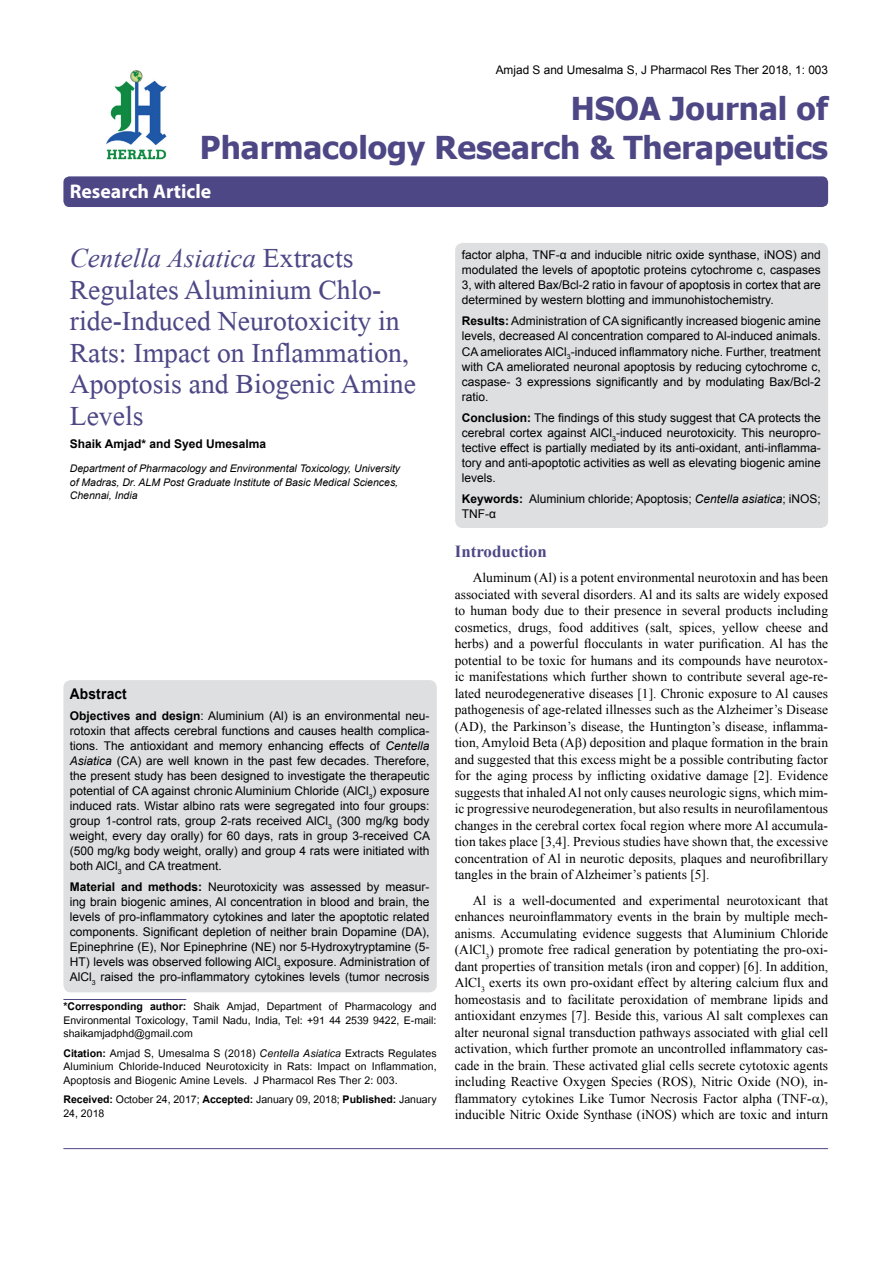
<style>
.page{position:relative;width:893px;height:1263px;background:#fff}
.page>*{position:absolute;margin:0;border:0;box-sizing:border-box;transform-origin:0 0}
.t1{font:41.25px/31.5px "Microsoft Himalaya";color:#4d4785}
.t2{font:700 31.5px/39px "Tahoma";color:#4d4785;text-align:right}
.t3{font:italic 27px "Times New Roman";color:#4d4785}
.t4{font:700 19.8px "Myriad Hebrew";color:#fff}
.t5{font:700 16.95px "Times New Roman";color:#4d4785}
.t6{font:700 14.85px "Arial";letter-spacing:.015em;color:#000;scale:.93 1}
.t7{font:14.7px/13.5px "Utsaah";color:#000;text-align:justify}
.t8{font:13.5px/16.5px "Times New Roman";color:#000;text-align:justify}
.t9{font:12px/15px "Arial";color:#000;text-align:justify}
.t10{font:700 12px "Arial";color:#000}
.t11{font:11.85px "Arial";color:#000}
.t12{font:italic 10.5px/13.5px "Arial";color:#000}
.s1{font-family:"Microsoft Himalaya";font-style:normal;font-size:41.25px}
.s2{font-weight:700}
.s3{font-style:italic}
</style>
<div class="page">
<div style="left:63px;top:176px;width:765px;height:31px;background:#4d4785;border-radius:6px"></div>
<hr style="left:63px;top:999px;width:123px;height:1px;background:#4d4785">
<img style="left:106px;top:70px;width:61px;height:90px">
<hr style="left:63px;top:1148px;width:765px;height:1px;background:#4d4785">
<div style="left:63px;top:680px;width:374px;height:312px;background:#dedfe0;border-radius:8px"></div>
<div style="left:455px;top:243px;width:373px;height:285px;background:#dedfe0;border-radius:8px"></div>
<p class="t11" style="left:496px;top:62px;width:334px">Amjad S and Umesalma S, J Pharmacol Res Ther 2018, 1: 003</p>
<h2 class="t2" style="left:200px;top:87px;width:630px">HSOA Journal of<br>Pharmacology Research &amp; Therapeutics</h2>
<h3 class="t4" style="left:70px;top:180px;width:143px">Research Article</h3>
<h3 class="t3" style="left:70px;top:240px;width:285px">Centella Asiatica <span class="s1">Extracts</span></h3>
<h1 class="t1" style="left:70px;top:269px;width:348px">Regulates Aluminium Chlo&shy;ride-Induced Neurotoxicity in<br>Rats: Impact on Inflammation,<br>Apoptosis and Biogenic Amine<br>Levels</h1>
<p class="t10" style="left:70px;top:436px;width:198px">Shaik Amjad* and Syed Umesalma</p>
<p class="t12" style="left:70px;top:462px;width:332px">Department of Pharmacology and Environmental Toxicology, University of Madras, Dr. ALM Post Graduate Institute of Basic Medical Sciences,<br>Chennai, India</p>
<p class="t6" style="left:70px;top:684px;width:63px">Abstract</p>
<p class="t9" style="left:70px;top:708px;width:362px"><span class="s2">Objectives and design</span>: Aluminium (Al) is an environmental neu&shy;rotoxin that affects cerebral functions and causes health complica&shy;tions. The antioxidant and memory enhancing effects of <span class="s3">Centella Asiatica</span> (CA) are well known in the past few decades. Therefore, the present study has been designed to investigate the therapeutic potential of CA against chronic Aluminium Chloride (AlCl<sub>3</sub>) exposure induced rats. Wistar albino rats were segregated into four groups: group 1-control rats, group 2-rats received AlCl<sub>3</sub> (300 mg/kg body weight, every day orally) for 60 days, rats in group 3-received CA (500 mg/kg body weight, orally) and group 4 rats were initiated with both AlCl<sub>3</sub> and CA treatment.</p>
<p class="t9" style="left:70px;top:879px;width:361px"><span class="s2">Material and methods:</span> Neurotoxicity was assessed by measur&shy;ing brain biogenic amines, Al concentration in blood and brain, the levels of pro-inflammatory cytokines and later the apoptotic related components. Significant depletion of neither brain Dopamine (DA), Epinephrine (E), Nor Epinephrine (NE) nor 5-Hydroxytryptamine (5- HT) levels was observed following AlCl<sub>3</sub> exposure. Administration of AlCl<sub>3</sub> raised the pro-inflammatory cytokines levels (tumor necrosis</p>
<p class="t7" style="left:63px;top:1001px;width:375px"><span class="s2">*Corresponding author:</span> Shaik Amjad, Department of Pharmacology and Environmental Toxicology, Tamil Nadu, India, Tel: +91 44 2539 9422, E-mail: shaikamjadphd@gmail.com</p>
<p class="t7" style="left:63px;top:1047px;width:375px"><span class="s2">Citation:</span> Amjad S, Umesalma S (2018) <span class="s3">Centella Asiatica</span> Extracts Regulates Aluminium Chloride-Induced Neurotoxicity in Rats: Impact on Inflammation, Apoptosis and Biogenic Amine Levels. J Pharmacol Res Ther 2: 003.</p>
<p class="t7" style="left:63px;top:1094px;width:375px"><span class="s2">Received:</span> October 24, 2017; <span class="s2">Accepted:</span> January 09, 2018; <span class="s2">Published:</span> January<br>24, 2018</p>
<p class="t9" style="left:462px;top:248px;width:361px">factor alpha, TNF-α and inducible nitric oxide synthase, iNOS) and modulated the levels of apoptotic proteins cytochrome c, caspases 3, with altered Bax/Bcl-2 ratio in favour of apoptosis in cortex that are determined by western blotting and immunohistochemistry.</p>
<p class="t9" style="left:462px;top:314px;width:361px"><span class="s2">Results:</span> Administration of CA significantly increased biogenic amine levels, decreased Al concentration compared to Al-induced animals.<br>CA ameliorates AlCl<sub>3</sub>-induced inflammatory niche. Further, treatment with CA ameliorated neuronal apoptosis by reducing cytochrome c, caspase- 3 expressions significantly and by modulating Bax/Bcl-2 ratio.</p>
<p class="t9" style="left:462px;top:410px;width:361px"><span class="s2">Conclusion:</span> The findings of this study suggest that CA protects the cerebral cortex against AlCl<sub>3</sub>-induced neurotoxicity. This neuropro&shy;tective effect is partially mediated by its anti-oxidant, anti-inflamma&shy;tory and anti-apoptotic activities as well as elevating biogenic amine levels.</p>
<p class="t9" style="left:462px;top:491px;width:361px"><span class="s2">Keywords:</span> Aluminium chloride; Apoptosis; <span class="s3">Centella asiatica</span>; iNOS;<br>TNF-α</p>
<p class="t5" style="left:455px;top:539px;width:93px">Introduction</p>
<p class="t8" style="left:455px;top:569px;width:375px;text-indent:18px">Aluminum (Al) is a potent environmental neurotoxin and has been associated with several disorders. Al and its salts are widely exposed to human body due to their presence in several products including cosmetics, drugs, food additives (salt, spices, yellow cheese and herbs) and a powerful flocculants in water purification. Al has the potential to be toxic for humans and its compounds have neurotox&shy;ic manifestations which further shown to contribute several age-re&shy;lated neurodegenerative diseases [1]. Chronic exposure to Al causes pathogenesis of age-related illnesses such as the Alzheimer’s Disease (AD), the Parkinson’s disease, the Huntington’s disease, inflamma&shy;tion, Amyloid Beta (A ) deposition and plaque formation in the brain and suggested that this excess might be a possible contributing factor for the aging process by inflicting oxidative damage [2]. Evidence suggests that inhaled Al not only causes neurologic signs, which mim&shy;ic progressive neurodegeneration, but also results in neurofilamentous changes in the cerebral cortex focal region where more Al accumula&shy;tion takes place [3,4]. Previous studies have shown that, the excessive concentration of Al in neurotic deposits, plaques and neurofibrillary tangles in the brain of Alzheimer’s patients [5].</p>
<p class="t8" style="left:455px;top:892px;width:375px;text-indent:18px">Al is a well-documented and experimental neurotoxicant that enhances neuroinflammatory events in the brain by multiple mech&shy;anisms. Accumulating evidence suggests that Aluminium Chloride (AlCl<sub>3</sub>) promote free radical generation by potentiating the pro-oxi&shy;dant properties of transition metals (iron and copper) [6]. In addition, AlCl<sub>3</sub> exerts its own pro-oxidant effect by altering calcium flux and homeostasis and to facilitate peroxidation of membrane lipids and antioxidant enzymes [7]. Beside this, various Al salt complexes can alter neuronal signal transduction pathways associated with glial cell activation, which further promote an uncontrolled inflammatory cas&shy;cade in the brain. These activated glial cells secrete cytotoxic agents including Reactive Oxygen Species (ROS), Nitric Oxide (NO), in&shy;flammatory cytokines Like Tumor Necrosis Factor alpha (TNF- ), inducible Nitric Oxide Synthase (iNOS) which are toxic and inturn</p>
</div>
